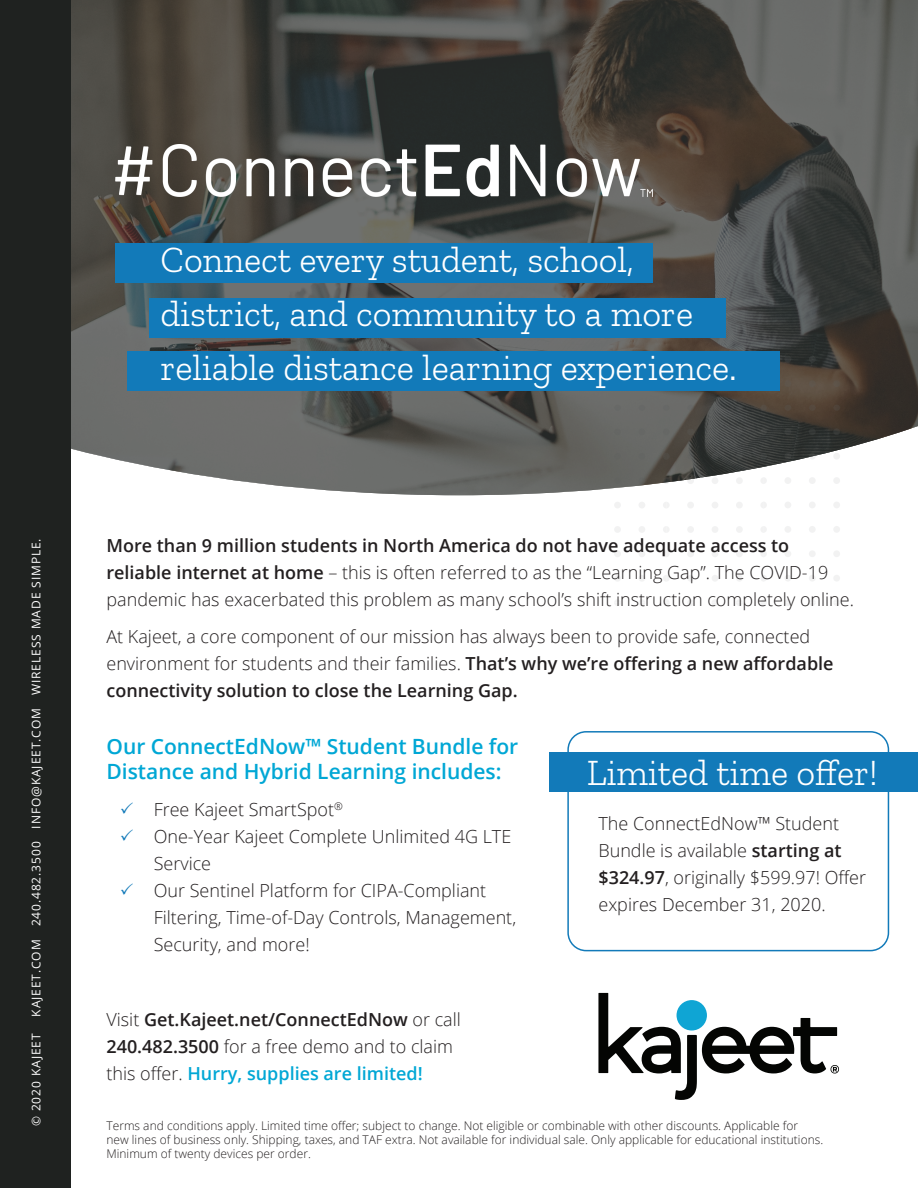
<style>
.page{position:relative;width:918px;height:1188px;background:#fff}
.page>*{position:absolute;margin:0;border:0;box-sizing:border-box;transform-origin:0 0}
.t1{font:300 36.75px/53.6px "Zilla Slab";letter-spacing:-.005em;color:#fff}
.t2{font:600 21px/25.2px "Open Sans";color:#00a7d5}
.t3{font:300 18px/27px "Open Sans";color:#231f20}
.t4{font:300 12px/14.4px "Open Sans";color:#231f20}
.t5{font:12px "Open Sans";letter-spacing:.075em;color:#fff}
.s1{font-weight:600}
.s2{color:#127ab9}
.s3{font-weight:600;color:#00a7d5}
</style>
<div class="page">
<div style="left:614px;top:502px;width:7px;height:6px;background:#f2f2f2;border-radius:50%"></div>
<svg style="left:639px;top:502px;width:6px;height:6px"></svg>
<div style="left:614px;top:526px;width:7px;height:7px;background:#f2f2f2;border-radius:50%"></div>
<div style="left:639px;top:526px;width:6px;height:7px;background:#f2f2f2;border-radius:50%"></div>
<div style="left:614px;top:550px;width:7px;height:7px;background:#f2f2f2;border-radius:50%"></div>
<div style="left:639px;top:550px;width:6px;height:7px;background:#f2f2f2;border-radius:50%"></div>
<div style="left:614px;top:575px;width:7px;height:7px;background:#f2f2f2;border-radius:50%"></div>
<div style="left:639px;top:575px;width:6px;height:7px;background:#f2f2f2;border-radius:50%"></div>
<svg style="left:614px;top:600px;width:7px;height:6px"></svg>
<svg style="left:639px;top:600px;width:6px;height:6px"></svg>
<svg style="left:663px;top:502px;width:6px;height:6px"></svg>
<svg style="left:663px;top:526px;width:6px;height:6px"></svg>
<svg style="left:663px;top:551px;width:6px;height:6px"></svg>
<svg style="left:663px;top:575px;width:6px;height:6px"></svg>
<div style="left:687px;top:502px;width:7px;height:6px;background:#f2f2f2;border-radius:50%"></div>
<svg style="left:712px;top:502px;width:6px;height:6px"></svg>
<div style="left:736px;top:502px;width:7px;height:6px;background:#f2f2f2;border-radius:50%"></div>
<div style="left:687px;top:526px;width:7px;height:7px;background:#f2f2f2;border-radius:50%"></div>
<div style="left:712px;top:526px;width:6px;height:7px;background:#f2f2f2;border-radius:50%"></div>
<div style="left:736px;top:526px;width:7px;height:7px;background:#f2f2f2;border-radius:50%"></div>
<div style="left:687px;top:550px;width:7px;height:7px;background:#f2f2f2;border-radius:50%"></div>
<div style="left:712px;top:550px;width:6px;height:7px;background:#f2f2f2;border-radius:50%"></div>
<div style="left:736px;top:550px;width:7px;height:7px;background:#f2f2f2;border-radius:50%"></div>
<div style="left:687px;top:575px;width:7px;height:7px;background:#f2f2f2;border-radius:50%"></div>
<div style="left:712px;top:575px;width:6px;height:7px;background:#f2f2f2;border-radius:50%"></div>
<div style="left:736px;top:575px;width:7px;height:7px;background:#f2f2f2;border-radius:50%"></div>
<svg style="left:761px;top:502px;width:6px;height:6px"></svg>
<svg style="left:761px;top:526px;width:6px;height:7px"></svg>
<svg style="left:761px;top:551px;width:6px;height:6px"></svg>
<svg style="left:761px;top:575px;width:6px;height:6px"></svg>
<div style="left:784px;top:502px;width:7px;height:6px;background:#f2f2f2;border-radius:50%"></div>
<div style="left:809px;top:502px;width:7px;height:6px;background:#f2f2f2;border-radius:50%"></div>
<div style="left:833px;top:502px;width:7px;height:6px;background:#f2f2f2;border-radius:50%"></div>
<div style="left:784px;top:526px;width:7px;height:7px;background:#f2f2f2;border-radius:50%"></div>
<div style="left:809px;top:526px;width:7px;height:7px;background:#f2f2f2;border-radius:50%"></div>
<div style="left:833px;top:526px;width:7px;height:7px;background:#f2f2f2;border-radius:50%"></div>
<div style="left:784px;top:550px;width:7px;height:7px;background:#f2f2f2;border-radius:50%"></div>
<div style="left:809px;top:550px;width:7px;height:7px;background:#f2f2f2;border-radius:50%"></div>
<div style="left:833px;top:550px;width:7px;height:7px;background:#f2f2f2;border-radius:50%"></div>
<div style="left:784px;top:575px;width:7px;height:7px;background:#f2f2f2;border-radius:50%"></div>
<div style="left:809px;top:575px;width:7px;height:7px;background:#f2f2f2;border-radius:50%"></div>
<div style="left:833px;top:575px;width:7px;height:7px;background:#f2f2f2;border-radius:50%"></div>
<svg style="left:663px;top:600px;width:6px;height:6px"></svg>
<svg style="left:688px;top:600px;width:6px;height:6px"></svg>
<svg style="left:712px;top:600px;width:6px;height:6px"></svg>
<svg style="left:736px;top:600px;width:6px;height:6px"></svg>
<svg style="left:761px;top:600px;width:5px;height:6px"></svg>
<svg style="left:785px;top:599px;width:6px;height:7px"></svg>
<svg style="left:809px;top:599px;width:6px;height:7px"></svg>
<svg style="left:834px;top:599px;width:6px;height:7px"></svg>
<svg style="left:70px;top:0;width:848px;height:495px;background:#575652"></svg>
<svg style="left:598px;top:993px;width:241px;height:107px"></svg>
<div style="left:0;top:0;width:70px;height:1188px;background:#1f2220"></div>
<img style="left:116px;top:144px;width:537px;height:52px">
<div style="left:116px;top:243px;width:537px;height:40px;background:#127ab9"></div>
<div style="left:150px;top:298px;width:576px;height:40px;background:#127ab9"></div>
<div style="left:127px;top:351px;width:653px;height:40px;background:#127ab9"></div>
<div style="left:549px;top:753px;width:369px;height:39px;background:#127ab9"></div>
<div style="left:567px;top:731px;width:322px;height:220px;border:2px solid #127ab9;border-radius:18px"></div>
<p class="t1" style="left:160px;top:234px;width:578px">Connect every student, school, district, and community to a more reliable distance learning experience.</p>
<p class="t5" style="left:28px;top:1017px;width:480px;rotate:-90deg">KAJEET.COM 240.482.3500 INFO@KAJEET.COM WIRELESS MADE SIMPLE.</p>
<p class="t3" style="left:106px;top:531px;width:749px"><span class="s1">More than 9 million students in North America do not have adequate access to reliable internet at home</span> – this is often referred to as the “Learning Gap”. The COVID-19 pandemic has exacerbated this problem as many school’s shift instruction completely online.</p>
<p class="t3" style="left:106px;top:623px;width:729px">At Kajeet, a core component of our mission has always been to provide safe, connected environment for students and their families. <span class="s1">That’s why we’re offering a new affordable connectivity solution to close the Learning Gap.</span></p>
<p class="t2" style="left:106px;top:733px;width:413px">Our ConnectEdNow™ Student Bundle for<br>Distance and Hybrid Learning includes:</p>
<p class="t3" style="left:120px;top:796px;width:224px"><span class="s2">✓</span> Free Kajeet SmartSpot<sup>®</sup></p>
<p class="t3" style="left:154px;top:823px;width:359px;text-indent:-34px"><span class="s2">✓</span> One-Year Kajeet Complete Unlimited 4G LTE<br>Service</p>
<p class="t3" style="left:154px;top:877px;width:364px;text-indent:-34px"><span class="s2">✓</span> Our Sentinel Platform for CIPA-Compliant<br>Filtering, Time-of-Day Controls, Management,<br>Security, and more!</p>
<p class="t1" style="left:587px;top:746px;width:292px">Limited time offer!</p>
<p class="t3" style="left:598px;top:809px;width:269px">The ConnectEdNow™ Student<br>Bundle is available <span class="s1">starting at $324.97</span>, originally $599.97! Offer expires December 31, 2020.</p>
<p class="t3" style="left:106px;top:1006px;width:356px">Visit <span class="s1">Get.Kajeet.net/ConnectEdNow</span> or call<br><span class="s1">240.482.3500</span> for a free demo and to claim this offer. <span class="s3">Hurry, supplies are limited!</span></p>
<p class="t5" style="left:28px;top:1126px;width:94px;rotate:-90deg">© 2020 KAJEET</p>
<p class="t4" style="left:106px;top:1118px;width:718px">Terms and conditions apply. Limited time offer; subject to change. Not eligible or combinable with other discounts. Applicable for new lines of business only. Shipping, taxes, and TAF extra. Not available for individual sale. Only applicable for educational institutions.<br>Minimum of twenty devices per order.</p>
</div>
